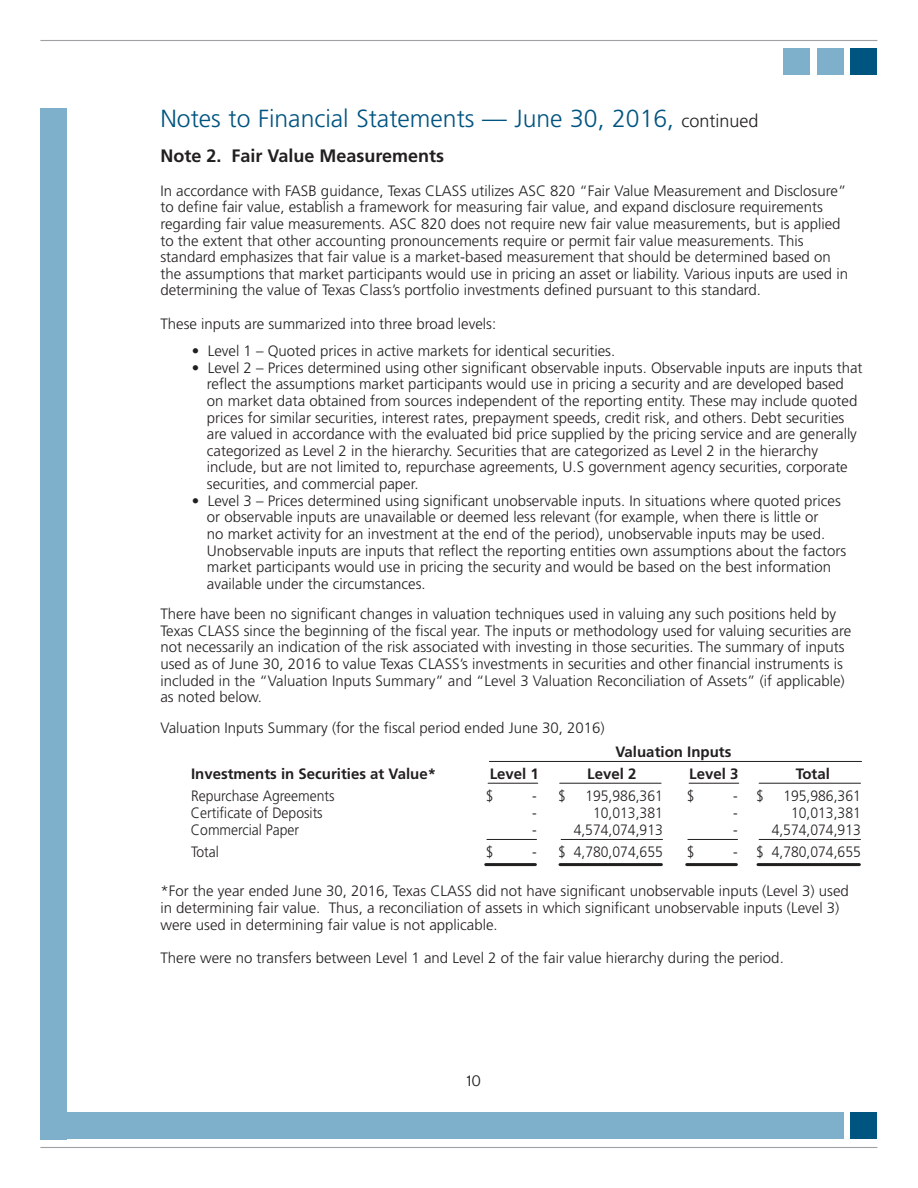
<style>
.page{position:relative;width:918px;height:1188px;background:#fff}
.page>*{position:absolute;margin:0;border:0;box-sizing:border-box;transform-origin:0 0}
.t1{font:300 24.75px "Frutiger";color:#005480}
.t2{font:700 18px "Frutiger";color:#221f1f}
.t3{font:300 15px/16.6px "Frutiger";color:#221f1f}
.t4{font:300 15px "Frutiger";color:#221f1f;scale:.93 1}
.t5{font:700 15px "Frutiger";color:#221f1f}
.t6{font:300 15px "Interstate";color:#221f1f}
.s1{font-size:18px;color:#221f1f}
</style>
<div class="page">
<div style="left:40px;top:1112px;width:804px;height:27px;background:#7eb0cc"></div>
<hr style="left:40px;top:40px;width:837px;height:1px;background:#a0a1a4">
<hr style="left:40px;top:1147px;width:837px;height:1px;background:#a0a1a4">
<div style="left:40px;top:108px;width:27px;height:1031px;background:#7eb0cc"></div>
<div style="left:850px;top:48px;width:27px;height:27px;background:#005480"></div>
<div style="left:817px;top:48px;width:27px;height:27px;background:#7eb0cc"></div>
<div style="left:783px;top:48px;width:27px;height:27px;background:#7eb0cc"></div>
<div style="left:850px;top:1112px;width:27px;height:27px;background:#005480"></div>
<hr style="left:489px;top:761px;width:373px;height:1px;background:#221f1f">
<hr style="left:488px;top:783px;width:50px;height:1px;background:#221f1f">
<hr style="left:560px;top:783px;width:101px;height:1px;background:#221f1f">
<hr style="left:689px;top:783px;width:50px;height:1px;background:#221f1f">
<hr style="left:759px;top:783px;width:102px;height:1px;background:#221f1f">
<hr style="left:487px;top:839px;width:50px;height:1px;background:#221f1f">
<hr style="left:561px;top:839px;width:102px;height:1px;background:#221f1f">
<hr style="left:688px;top:839px;width:50px;height:1px;background:#221f1f">
<hr style="left:759px;top:839px;width:102px;height:1px;background:#221f1f">
<hr style="left:486px;top:863px;width:49px;height:3px;background:#221f1f">
<hr style="left:560px;top:863px;width:101px;height:3px;background:#221f1f">
<hr style="left:687px;top:863px;width:49px;height:3px;background:#221f1f">
<hr style="left:758px;top:863px;width:101px;height:3px;background:#221f1f">
<h1 class="t1" style="left:160px;top:108px;width:600px">Notes to Financial Statements — June 30, 2016, <span class="s1">continued</span></h1>
<p class="t2" style="left:160px;top:149px;width:285px">Note 2. Fair Value Measurements</p>
<p class="t3" style="left:160px;top:183px;width:689px">In accordance with FASB guidance, Texas CLASS utilizes ASC 820 “Fair Value Measurement and Disclosure” to define fair value, establish a framework for measuring fair value, and expand disclosure requirements regarding fair value measurements. ASC 820 does not require new fair value measurements, but is applied to the extent that other accounting pronouncements require or permit fair value measurements. This standard emphasizes that fair value is a market-based measurement that should be determined based on the assumptions that market participants would use in pricing an asset or liability. Various inputs are used in determining the value of Texas Class’s portfolio investments defined pursuant to this standard.</p>
<p class="t3" style="left:160px;top:316px;width:337px">These inputs are summarized into three broad levels:</p>
<p class="t3" style="left:192px;top:343px;width:425px">• Level 1 – Quoted prices in active markets for identical securities.</p>
<p class="t3" style="left:207px;top:360px;width:657px;text-indent:-15px">• Level 2 – Prices determined using other significant observable inputs. Observable inputs are inputs that reflect the assumptions market participants would use in pricing a security and are developed based on market data obtained from sources independent of the reporting entity. These may include quoted prices for similar securities, interest rates, prepayment speeds, credit risk, and others. Debt securities are valued in accordance with the evaluated bid price supplied by the pricing service and are generally categorized as Level 2 in the hierarchy. Securities that are categorized as Level 2 in the hierarchy include, but are not limited to, repurchase agreements, U.S government agency securities, corporate securities, and commercial paper.</p>
<p class="t3" style="left:207px;top:493px;width:641px;text-indent:-15px">• Level 3 – Prices determined using significant unobservable inputs. In situations where quoted prices or observable inputs are unavailable or deemed less relevant (for example, when there is little or<br>no market activity for an investment at the end of the period), unobservable inputs may be used.<br>Unobservable inputs are inputs that reflect the reporting entities own assumptions about the factors market participants would use in pricing the security and would be based on the best information available under the circumstances.</p>
<p class="t3" style="left:160px;top:607px;width:692px">There have been no significant changes in valuation techniques used in valuing any such positions held by Texas CLASS since the beginning of the fiscal year. The inputs or methodology used for valuing securities are not necessarily an indication of the risk associated with investing in those securities. The summary of inputs used as of June 30, 2016 to value Texas CLASS’s investments in securities and other financial instruments is included in the “Valuation Inputs Summary” and “Level 3 Valuation Reconciliation of Assets” (if applicable) as noted below.</p>
<p class="t3" style="left:160px;top:720px;width:446px">Valuation Inputs Summary (for the fiscal period ended June 30, 2016)</p>
<p class="t5" style="left:615px;top:746px;width:117px">Valuation Inputs</p>
<p class="t5" style="left:191px;top:768px;width:247px">Investments in Securities at Value*</p>
<p class="t5" style="left:490px;top:768px;width:51px">Level 1</p>
<p class="t5" style="left:587px;top:768px;width:51px">Level 2</p>
<p class="t5" style="left:689px;top:768px;width:51px">Level 3</p>
<p class="t5" style="left:796px;top:768px;width:36px">Total</p>
<p class="t4" style="left:191px;top:789px;width:156px">Repurchase Agreements</p>
<p class="t4" style="left:486px;top:789px;width:10px">$</p>
<p class="t4" style="left:532px;top:789px;width:38px">- $</p>
<p class="t4" style="left:585px;top:789px;width:85px">195,986,361</p>
<p class="t4" style="left:687px;top:789px;width:10px">$</p>
<p class="t4" style="left:733px;top:789px;width:35px">- $</p>
<p class="t4" style="left:783px;top:789px;width:85px">195,986,361</p>
<p class="t4" style="left:191px;top:807px;width:143px">Certificate of Deposits</p>
<p class="t4" style="left:532px;top:807px;width:6px">-</p>
<p class="t4" style="left:593px;top:807px;width:77px">10,013,381</p>
<p class="t4" style="left:733px;top:807px;width:6px">-</p>
<p class="t4" style="left:791px;top:807px;width:77px">10,013,381</p>
<p class="t4" style="left:191px;top:824px;width:118px">Commercial Paper</p>
<p class="t4" style="left:532px;top:824px;width:6px">-</p>
<p class="t4" style="left:574px;top:824px;width:97px">4,574,074,913</p>
<p class="t4" style="left:733px;top:824px;width:139px">- 4,574,074,913</p>
<p class="t4" style="left:191px;top:846px;width:32px">Total</p>
<p class="t4" style="left:486px;top:846px;width:10px">$</p>
<p class="t4" style="left:532px;top:846px;width:142px">- $ 4,780,074,655</p>
<p class="t4" style="left:687px;top:846px;width:10px">$</p>
<p class="t4" style="left:733px;top:846px;width:139px">- $ 4,780,074,655</p>
<p class="t3" style="left:160px;top:884px;width:690px">*For the year ended June 30, 2016, Texas CLASS did not have significant unobservable inputs (Level 3) used in determining fair value. Thus, a reconciliation of assets in which significant unobservable inputs (Level 3) were used in determining fair value is not applicable.</p>
<p class="t3" style="left:160px;top:950px;width:625px">There were no transfers between Level 1 and Level 2 of the fair value hierarchy during the period.</p>
<p class="t6" style="left:467px;top:1075px;width:16px">10</p>
</div>
